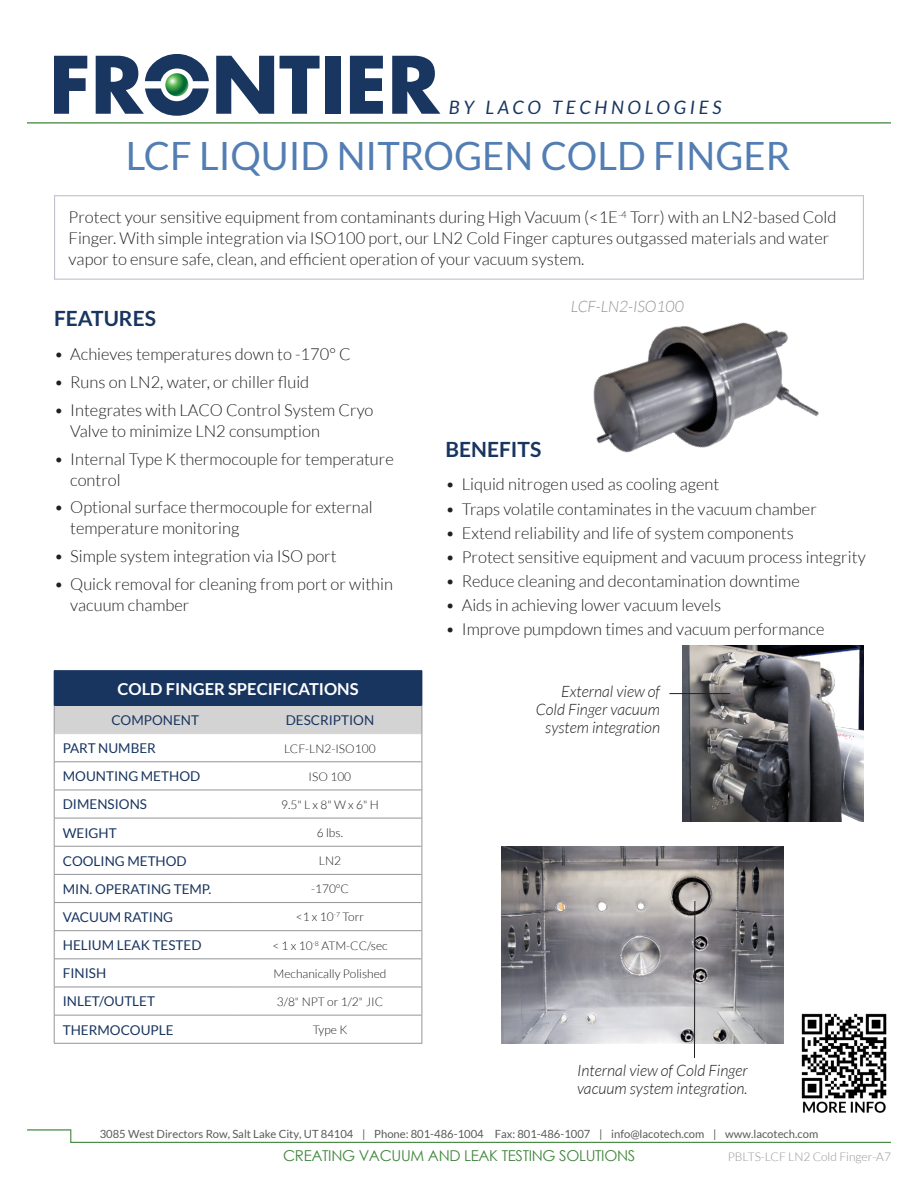
<style>
.page{position:relative;width:918px;height:1188px;background:#fff}
.page>*{position:absolute;margin:0;border:0;box-sizing:border-box;transform-origin:0 0}
.t1{font:39px "Lato";color:#537eb3}
.Heading_1{font:700 21px "Lato";color:#183560}
.t2{font:italic 18.45px "Lato";letter-spacing:.2em;color:#193661}
.Body{font:300 16.5px/21px "Lato";color:#231f20}
.Table_Header{font:700 16.5px "Lato";color:#fff}
.t3{font:italic 300 15.75px/18px "Lato";color:#231f20}
.t4{font:italic 300 15.75px "Lato";color:#939598}
.t5{font:15px "Century Gothic";letter-spacing:-.02em;color:#42873f}
.Table_Sub-Header_Left{font:13.5px "Lato";color:#183560}
.Table_Sub-Header_Centered{font:13.5px "Lato";color:#183560}
.Table_Body{font:300 12px "Lato";color:#231f20}
.doc_control{font:300 12px "Lato";color:#939598}
.t6{font:11.25px "Lato";color:#59595b}
</style>
<div class="page">
<img style="left:593px;top:322px;width:226px;height:131px">
<hr style="left:27px;top:1129px;width:44px;height:2px;background:#42873f">
<svg style="left:70px;top:1130px;width:1px;height:12px"></svg>
<hr style="left:71px;top:1142px;width:820px;height:1px;background:#42873f">
<div style="left:54px;top:195px;width:810px;height:85px;border:1px solid #c1c0ce"></div>
<div style="left:54px;top:671px;width:368px;height:35px;background:#183560"></div>
<hr style="left:54px;top:670px;width:184px;height:1px;background:#183560">
<hr style="left:238px;top:670px;width:184px;height:1px;background:#183560">
<hr style="left:422px;top:671px;width:1px;height:34px;background:#183560">
<hr style="left:54px;top:1043px;width:184px;height:1px;background:#939598">
<hr style="left:238px;top:1043px;width:184px;height:1px;background:#939598">
<svg style="left:54px;top:706px;width:369px;height:337px"></svg>
<img style="left:501px;top:846px;width:283px;height:197px">
<img style="left:682px;top:646px;width:182px;height:176px">
<hr style="left:669px;top:693px;width:61px;height:1px;background:#231f20">
<hr style="left:694px;top:901px;width:1px;height:157px;background:#231f20">
<hr style="left:27px;top:122px;width:864px;height:2px;background:#46873f">
<svg style="left:54px;top:56px;width:33px;height:58px"></svg>
<svg style="left:216px;top:56px;width:58px;height:58px"></svg>
<svg style="left:280px;top:56px;width:40px;height:58px"></svg>
<div style="left:325px;top:56px;width:15px;height:58px;background:#193661"></div>
<svg style="left:350px;top:56px;width:33px;height:58px"></svg>
<svg style="left:392px;top:56px;width:48px;height:58px"></svg>
<svg style="left:96px;top:54px;width:113px;height:62px"></svg>
<svg style="left:165px;top:73px;width:23px;height:23px"></svg>
<img style="left:801px;top:1013px;width:86px;height:100px">
<p class="t2" style="left:449px;top:97px;width:274px">BY LACO TECHNOLOGIES</p>
<p class="t1" style="left:126px;top:134px;width:666px">LCF LIQUID NITROGEN COLD FINGER</p>
<p class="Body" style="left:69px;top:207px;width:769px">Protect your sensitive equipment from contaminants during High Vacuum (&lt;1E<sup>-4</sup> Torr) with an LN2-based Cold<br>Finger. With simple integration via ISO100 port, our LN2 Cold Finger captures outgassed materials and water vapor to ensure safe, clean, and efficient operation of your vacuum system.</p>
<p class="Heading_1" style="left:54px;top:306px;width:103px">FEATURES</p>
<p class="Body" style="left:54px;top:344px;width:298px">• Achieves temperatures down to -170° C</p>
<p class="Body" style="left:54px;top:372px;width:257px">• Runs on LN2, water, or chiller fluid</p>
<p class="Body" style="left:70px;top:400px;width:305px;text-indent:-16px">• Integrates with LACO Control System Cryo<br>Valve to minimize LN2 consumption</p>
<p class="Body" style="left:70px;top:448px;width:325px;text-indent:-16px">• Internal Type K thermocouple for temperature control</p>
<p class="Body" style="left:70px;top:497px;width:304px;text-indent:-16px">• Optional surface thermocouple for external temperature monitoring</p>
<p class="Body" style="left:54px;top:546px;width:284px">• Simple system integration via ISO port</p>
<p class="Body" style="left:70px;top:574px;width:324px;text-indent:-16px">• Quick removal for cleaning from port or within vacuum chamber</p>
<p class="Table_Header" style="left:118px;top:679px;width:242px">COLD FINGER SPECIFICATIONS</p>
<p class="Table_Sub-Header_Centered" style="left:111px;top:713px;width:89px">COMPONENT</p>
<p class="Table_Sub-Header_Centered" style="left:286px;top:713px;width:90px">DESCRIPTION</p>
<p class="Table_Sub-Header_Left" style="left:63px;top:741px;width:95px">PART NUMBER</p>
<p class="Table_Body" style="left:284px;top:742px;width:93px">LCF-LN2-ISO100</p>
<p class="Table_Sub-Header_Left" style="left:63px;top:769px;width:139px">MOUNTING METHOD</p>
<p class="Table_Body" style="left:309px;top:770px;width:44px">ISO 100</p>
<p class="Table_Sub-Header_Left" style="left:63px;top:797px;width:86px">DIMENSIONS</p>
<p class="Table_Body" style="left:281px;top:798px;width:99px">9.5" L x 8" W x 6" H</p>
<p class="Table_Sub-Header_Left" style="left:63px;top:825px;width:55px">WEIGHT</p>
<p class="Table_Body" style="left:317px;top:826px;width:28px">6 lbs.</p>
<p class="Table_Sub-Header_Left" style="left:63px;top:853px;width:125px">COOLING METHOD</p>
<p class="Table_Body" style="left:319px;top:854px;width:24px">LN2</p>
<p class="Table_Sub-Header_Left" style="left:63px;top:881px;width:150px">MIN. OPERATING TEMP.</p>
<p class="Table_Body" style="left:311px;top:883px;width:39px">-170°C</p>
<p class="Table_Sub-Header_Left" style="left:63px;top:910px;width:112px">VACUUM RATING</p>
<p class="Table_Body" style="left:296px;top:911px;width:70px">&lt;1 x 10<sup>-7</sup> Torr</p>
<p class="Table_Sub-Header_Left" style="left:63px;top:938px;width:140px">HELIUM LEAK TESTED</p>
<p class="Table_Body" style="left:272px;top:939px;width:117px">&lt; 1 x 10<sup>-8</sup> ATM-CC/sec</p>
<p class="Table_Sub-Header_Left" style="left:63px;top:966px;width:45px">FINISH</p>
<p class="Table_Body" style="left:274px;top:967px;width:114px">Mechanically Polished</p>
<p class="Table_Sub-Header_Left" style="left:63px;top:994px;width:94px">INLET/OUTLET</p>
<p class="Table_Body" style="left:277px;top:995px;width:108px">3/8" NPT or 1/2" JIC</p>
<p class="Table_Sub-Header_Left" style="left:63px;top:1022px;width:112px">THERMOCOUPLE</p>
<p class="Table_Body" style="left:313px;top:1023px;width:36px">Type K</p>
<p class="t4" style="left:571px;top:298px;width:114px">LCF-LN2-ISO100</p>
<p class="Heading_1" style="left:446px;top:437px;width:97px">BENEFITS</p>
<p class="Body" style="left:446px;top:474px;width:275px">• Liquid nitrogen used as cooling agent</p>
<p class="Body" style="left:446px;top:498px;width:373px">• Traps volatile contaminates in the vacuum chamber</p>
<p class="Body" style="left:446px;top:522px;width:350px">• Extend reliability and life of system components</p>
<p class="Body" style="left:446px;top:546px;width:422px">• Protect sensitive equipment and vacuum process integrity</p>
<p class="Body" style="left:446px;top:571px;width:356px">• Reduce cleaning and decontamination downtime</p>
<p class="Body" style="left:446px;top:595px;width:277px">• Aids in achieving lower vacuum levels</p>
<p class="Body" style="left:446px;top:619px;width:380px">• Improve pumpdown times and vacuum performance</p>
<p class="t3" style="left:536px;top:683px;width:126px;text-align:right">External view of<br>Cold Finger vacuum system integration</p>
<p class="t3" style="left:577px;top:1062px;width:172px">Internal view of Cold Finger vacuum system integration.</p>
<p class="t6" style="left:100px;top:1127px;width:720px">3085 West Directors Row, Salt Lake City, UT 84104 | Phone: 801-486-1004 Fax: 801-486-1007 | info@lacotech.com | www.lacotech.com</p>
<p class="t5" style="left:283px;top:1145px;width:354px">CREATING VACUUM AND LEAK TESTING SOLUTIONS</p>
<p class="doc_control" style="left:728px;top:1150px;width:165px">PBLTS-LCF LN2 Cold Finger-A7</p>
</div>
